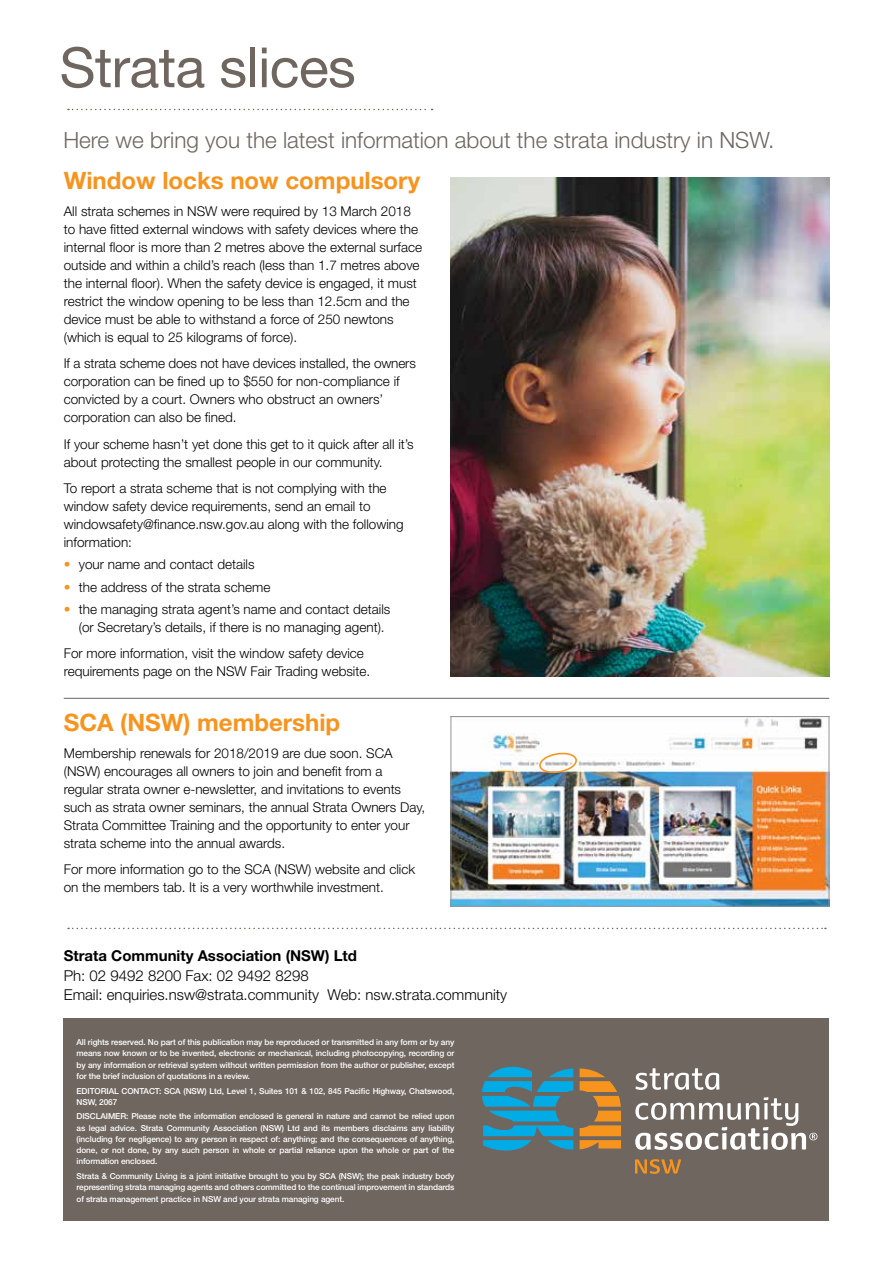
<style>
.page{position:relative;width:893px;height:1263px;background:#fff}
.page>*{position:absolute;margin:0;border:0;box-sizing:border-box;transform-origin:0 0}
.t1{font:55.5px "Helvetica Neue";letter-spacing:-.01em;color:#6f6660}
.t2{font:700 24px "Helvetica Neue";color:#f7941e}
.t3{font:300 22.5px "Helvetica Neue";color:#6f6660}
.t4{font:300 15px/19.5px "Helvetica Neue";color:#000}
.t5{font:700 15px "Helvetica Neue";color:#000}
.t6{font:300 13.5px/18px "Helvetica Neue";color:#000}
.t7{font:500 8.25px/11.2px "Helvetica Neue";letter-spacing:-.01em;color:#fff;text-align:justify}
.s1{color:#f7941e}
</style>
<div class="page">
<div style="left:64px;top:1017px;width:765px;height:203px;background:#6f6660"></div>
<svg style="left:68px;top:109px;width:365px;height:1px"></svg>
<svg style="left:68px;top:928px;width:758px;height:1px"></svg>
<svg style="left:580px;top:1068px;width:41px;height:81px"></svg>
<svg style="left:482px;top:1067px;width:91px;height:83px"></svg>
<svg style="left:635px;top:1068px;width:84px;height:22px"></svg>
<svg style="left:635px;top:1097px;width:182px;height:53px"></svg>
<svg style="left:635px;top:1159px;width:46px;height:15px"></svg>
<img style="left:451px;top:178px;width:378px;height:498px">
<img style="left:453px;top:718px;width:374px;height:186px">
<div style="left:451px;top:716px;width:378px;height:190px;border:1px solid #939598"></div>
<hr style="left:64px;top:698px;width:765px;height:1px;background:#6f6660">
<svg style="left:539px;top:752px;width:38px;height:21px"></svg>
<h1 class="t1" style="left:60px;top:34px;width:298px">Strata slices</h1>
<h3 class="t3" style="left:63px;top:127px;width:712px">Here we bring you the latest information about the strata industry in NSW.</h3>
<h2 class="t2" style="left:64px;top:166px;width:358px">Window locks now compulsory</h2>
<p class="t6" style="left:64px;top:202px;width:360px">All strata schemes in NSW were required by 13 March 2018 to have fitted external windows with safety devices where the internal floor is more than 2 metres above the external surface outside and within a child’s reach (less than 1.7 metres above the internal floor). When the safety device is engaged, it must restrict the window opening to be less than 12.5cm and the device must be able to withstand a force of 250 newtons (which is equal to 25 kilograms of force).</p>
<p class="t6" style="left:64px;top:354px;width:354px">If a strata scheme does not have devices installed, the owners corporation can be fined up to $550 for non-compliance if convicted by a court. Owners who obstruct an owners’ corporation can also be fined.</p>
<p class="t6" style="left:64px;top:435px;width:351px">If your scheme hasn’t yet done this get to it quick after all it’s about protecting the smallest people in our community.</p>
<p class="t6" style="left:64px;top:479px;width:341px">To report a strata scheme that is not complying with the window safety device requirements, send an email to windowsafety@finance.nsw.gov.au along with the following information:</p>
<p class="t6" style="left:64px;top:555px;width:192px"><span class="s1">•</span> your name and contact details</p>
<p class="t6" style="left:64px;top:578px;width:208px"><span class="s1">•</span> the address of the strata scheme</p>
<p class="t6" style="left:79px;top:600px;width:313px;text-indent:-15px"><span class="s1">•</span> the managing strata agent’s name and contact details (or Secretary’s details, if there is no managing agent).</p>
<p class="t6" style="left:64px;top:644px;width:308px">For more information, visit the window safety device requirements page on the NSW Fair Trading website.</p>
<h2 class="t2" style="left:64px;top:708px;width:278px">SCA (NSW) membership</h2>
<p class="t6" style="left:64px;top:743px;width:363px">Membership renewals for 2018/2019 are due soon. SCA (NSW) encourages all owners to join and benefit from a regular strata owner e-newsletter, and invitations to events such as strata owner seminars, the annual Strata Owners Day, Strata Committee Training and the opportunity to enter your strata scheme into the annual awards.</p>
<p class="t6" style="left:64px;top:860px;width:353px">For more information go to the SCA (NSW) website and click on the members tab. It is a very worthwhile investment.</p>
<p class="t5" style="left:64px;top:947px;width:295px">Strata Community Association (NSW) Ltd</p>
<p class="t4" style="left:64px;top:965px;width:445px">Ph: 02 9492 8200 Fax: 02 9492 8298<br>Email: enquiries.nsw@strata.community Web: nsw.strata.community</p>
<p class="t7" style="left:77px;top:1036px;width:379px">All rights reserved. No part of this publication may be reproduced or transmitted in any form or by any means now known or to be invented, electronic or mechanical, including photocopying, recording or by any information or retrieval system without written permission from the author or publisher, except for the brief inclusion of quotations in a review.</p>
<p class="t7" style="left:77px;top:1085px;width:379px">EDITORIAL CONTACT: SCA (NSW) Ltd, Level 1, Suites 101 &amp; 102, 845 Pacific Highway, Chatswood,<br>NSW, 2067</p>
<p class="t7" style="left:77px;top:1111px;width:379px">DISCLAIMER: Please note the information enclosed is general in nature and cannot be relied upon as legal advice. Strata Community Association (NSW) Ltd and its members disclaims any liability (including for negligence) to any person in respect of: anything; and the consequences of anything, done, or not done, by any such person in whole or partial reliance upon the whole or part of the information enclosed.</p>
<p class="t7" style="left:77px;top:1170px;width:379px">Strata &amp; Community Living is a joint initiative brought to you by SCA (NSW); the peak industry body representing strata managing agents and others committed to the continual improvement in standards of strata management practice in NSW and your strata managing agent.</p>
</div>
